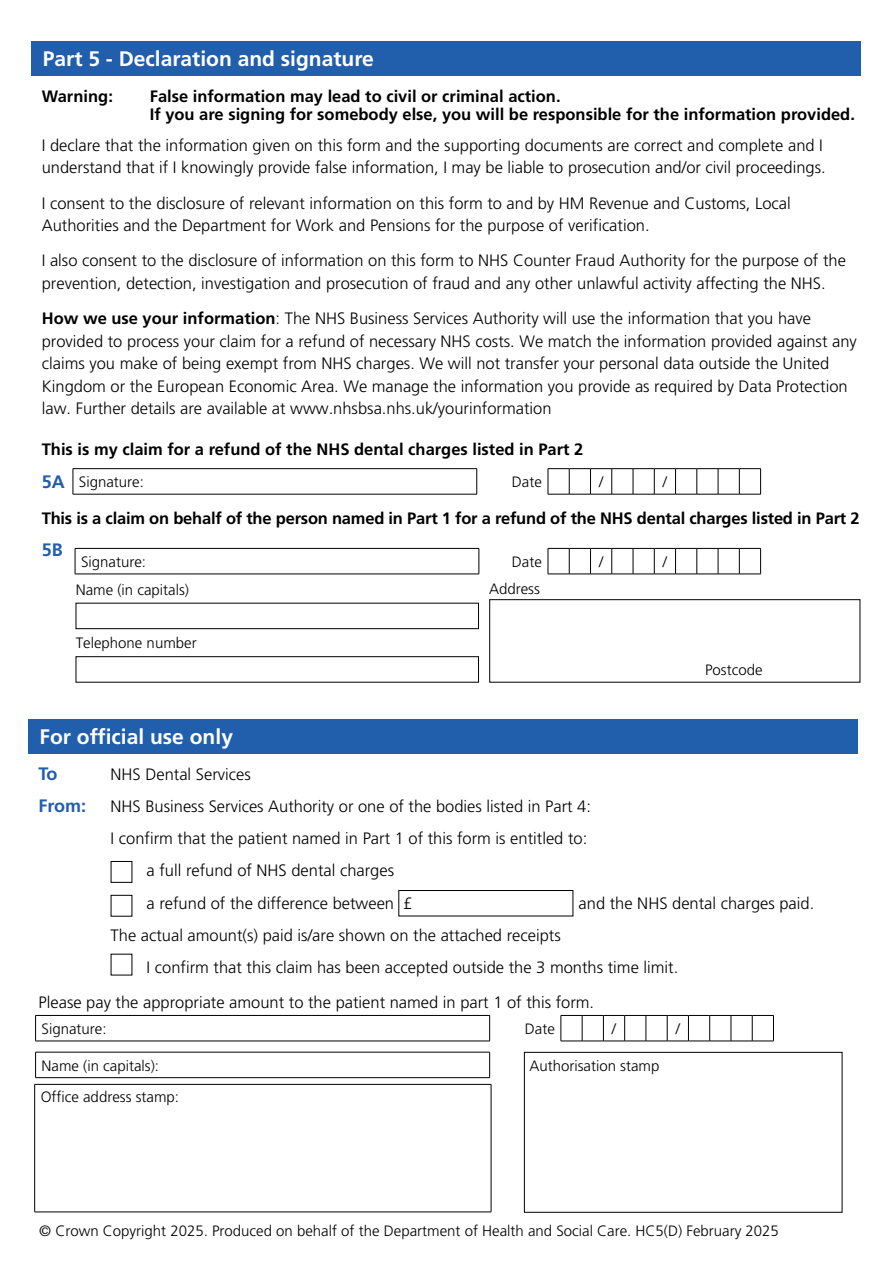
<style>
.page{position:relative;width:893px;height:1263px;background:#fff}
.page>*{position:absolute;margin:0;border:0;box-sizing:border-box;transform-origin:0 0}
.t1{font:700 21px "Frutiger";color:#fff}
.t2{font:700 18px "Frutiger";color:#215eac}
.t3{font:300 16.5px/22.5px "Frutiger";color:#000}
.t4{font:700 16.5px "Frutiger";color:#000}
.t5{font:300 15px "Frutiger";color:#000}
.s1{font-weight:700}
</style>
<div class="page">
<div style="left:28px;top:720px;width:829px;height:34px;background:#215eac"></div>
<div style="left:31px;top:42px;width:829px;height:34px;background:#215eac"></div>
<div style="left:76px;top:603px;width:403px;height:26px;border:1px solid #000"></div>
<div style="left:76px;top:656px;width:403px;height:26px;border:1px solid #000"></div>
<div style="left:489px;top:599px;width:371px;height:83px;border:1px solid #000"></div>
<svg style="left:548px;top:468px;width:213px;height:27px"></svg>
<hr style="left:73px;top:468px;width:404px;height:1px;background:#000">
<svg style="left:73px;top:469px;width:1px;height:25px"></svg>
<svg style="left:476px;top:469px;width:1px;height:25px"></svg>
<hr style="left:73px;top:494px;width:404px;height:1px;background:#000">
<svg style="left:548px;top:548px;width:213px;height:27px"></svg>
<hr style="left:75px;top:548px;width:404px;height:1px;background:#000">
<svg style="left:75px;top:549px;width:1px;height:25px"></svg>
<svg style="left:479px;top:549px;width:1px;height:25px"></svg>
<hr style="left:75px;top:574px;width:404px;height:1px;background:#000">
<div style="left:111px;top:895px;width:21px;height:21px;border:1px solid #000"></div>
<div style="left:399px;top:890px;width:174px;height:26px;border:1px solid #000"></div>
<svg style="left:561px;top:1015px;width:213px;height:27px"></svg>
<hr style="left:35px;top:1015px;width:455px;height:1px;background:#000">
<svg style="left:35px;top:1016px;width:1px;height:25px"></svg>
<svg style="left:489px;top:1016px;width:1px;height:25px"></svg>
<hr style="left:35px;top:1041px;width:455px;height:1px;background:#000">
<hr style="left:35px;top:1052px;width:455px;height:1px;background:#000">
<svg style="left:35px;top:1052px;width:1px;height:25px"></svg>
<svg style="left:489px;top:1052px;width:1px;height:25px"></svg>
<hr style="left:35px;top:1077px;width:455px;height:1px;background:#000">
<hr style="left:34px;top:1084px;width:457px;height:1px;background:#000">
<hr style="left:34px;top:1084px;width:1px;height:128px;background:#000">
<hr style="left:491px;top:1084px;width:1px;height:128px;background:#000">
<hr style="left:34px;top:1212px;width:457px;height:1px;background:#000">
<div style="left:524px;top:1052px;width:318px;height:160px;border:1px solid #000"></div>
<p class="t1" style="left:43px;top:46px;width:333px">Part 5 - Declaration and signature</p>
<p class="t4" style="left:42px;top:86px;width:73px">Warning:</p>
<p class="t4" style="left:150px;top:86px;width:412px">False information may lead to civil or criminal action.</p>
<p class="t4" style="left:150px;top:104px;width:707px">If you are signing for somebody else, you will be responsible for the information provided.</p>
<p class="t3" style="left:42px;top:134px;width:785px">I declare that the information given on this form and the supporting documents are correct and complete and I understand that if I knowingly provide false information, I may be liable to prosecution and/or civil proceedings.</p>
<p class="t3" style="left:42px;top:192px;width:751px">I consent to the disclosure of relevant information on this form to and by HM Revenue and Customs, Local<br>Authorities and the Department for Work and Pensions for the purpose of verification.</p>
<p class="t3" style="left:42px;top:249px;width:806px">I also consent to the disclosure of information on this form to NHS Counter Fraud Authority for the purpose of the prevention, detection, investigation and prosecution of fraud and any other unlawful activity affecting the NHS.</p>
<p class="t3" style="left:42px;top:307px;width:817px"><span class="s1">How we use your information</span>: The NHS Business Services Authority will use the information that you have provided to process your claim for a refund of necessary NHS costs. We match the information provided against any claims you make of being exempt from NHS charges. We will not transfer your personal data outside the United Kingdom or the European Economic Area. We manage the information you provide as required by Data Protection law. Further details are available at www.nhsbsa.nhs.uk/yourinformation</p>
<p class="t4" style="left:42px;top:439px;width:543px">This is my claim for a refund of the NHS dental charges listed in Part 2</p>
<p class="t2" style="left:42px;top:471px;width:25px">5A</p>
<p class="t4" style="left:42px;top:508px;width:819px">This is a claim on behalf of the person named in Part 1 for a refund of the NHS dental charges listed in Part 2</p>
<p class="t2" style="left:42px;top:539px;width:23px">5B</p>
<p class="t5" style="left:76px;top:582px;width:115px">Name (in capitals)</p>
<p class="t5" style="left:79px;top:473px;width:67px">Signature:</p>
<p class="t5" style="left:512px;top:473px;width:31px">Date</p>
<p class="t5" style="left:599px;top:473px;width:6px">/</p>
<p class="t5" style="left:663px;top:473px;width:6px">/</p>
<p class="t5" style="left:81px;top:553px;width:67px">Signature:</p>
<p class="t5" style="left:512px;top:553px;width:31px">Date</p>
<p class="t5" style="left:599px;top:553px;width:6px">/</p>
<p class="t5" style="left:663px;top:553px;width:6px">/</p>
<p class="t5" style="left:489px;top:580px;width:52px">Address</p>
<p class="t5" style="left:76px;top:634px;width:122px">Telephone number</p>
<p class="t5" style="left:705px;top:661px;width:59px">Postcode</p>
<p class="t1" style="left:40px;top:725px;width:195px">For official use only</p>
<p class="t2" style="left:39px;top:763px;width:21px">To</p>
<p class="t3" style="left:111px;top:763px;width:142px">NHS Dental Services</p>
<p class="t2" style="left:39px;top:795px;width:49px">From:</p>
<p class="t3" style="left:111px;top:795px;width:482px">NHS Business Services Authority or one of the bodies listed in Part 4:</p>
<p class="t3" style="left:111px;top:827px;width:478px">I confirm that the patient named in Part 1 of this form is entitled to:</p>
<p class="t3" style="left:147px;top:859px;width:249px">a full refund of NHS dental charges</p>
<p class="t3" style="left:147px;top:892px;width:267px">a refund of the difference between £</p>
<p class="t3" style="left:579px;top:892px;width:237px">and the NHS dental charges paid.</p>
<p class="t3" style="left:111px;top:924px;width:452px">The actual amount(s) paid is/are shown on the attached receipts</p>
<p class="t3" style="left:147px;top:956px;width:533px">I confirm that this claim has been accepted outside the 3 months time limit.</p>
<p class="t3" style="left:39px;top:991px;width:557px">Please pay the appropriate amount to the patient named in part 1 of this form.</p>
<p class="t5" style="left:42px;top:1020px;width:67px">Signature:</p>
<p class="t5" style="left:525px;top:1020px;width:31px">Date</p>
<p class="t5" style="left:612px;top:1020px;width:6px">/</p>
<p class="t5" style="left:676px;top:1020px;width:6px">/</p>
<p class="t5" style="left:42px;top:1057px;width:119px">Name (in capitals):</p>
<p class="t5" style="left:41px;top:1088px;width:140px">Office address stamp:</p>
<p class="t5" style="left:529px;top:1057px;width:132px">Authorisation stamp</p>
<p class="t5" style="left:39px;top:1222px;width:741px">© Crown Copyright 2025. Produced on behalf of the Department of Health and Social Care. HC5(D) February 2025</p>
</div>
